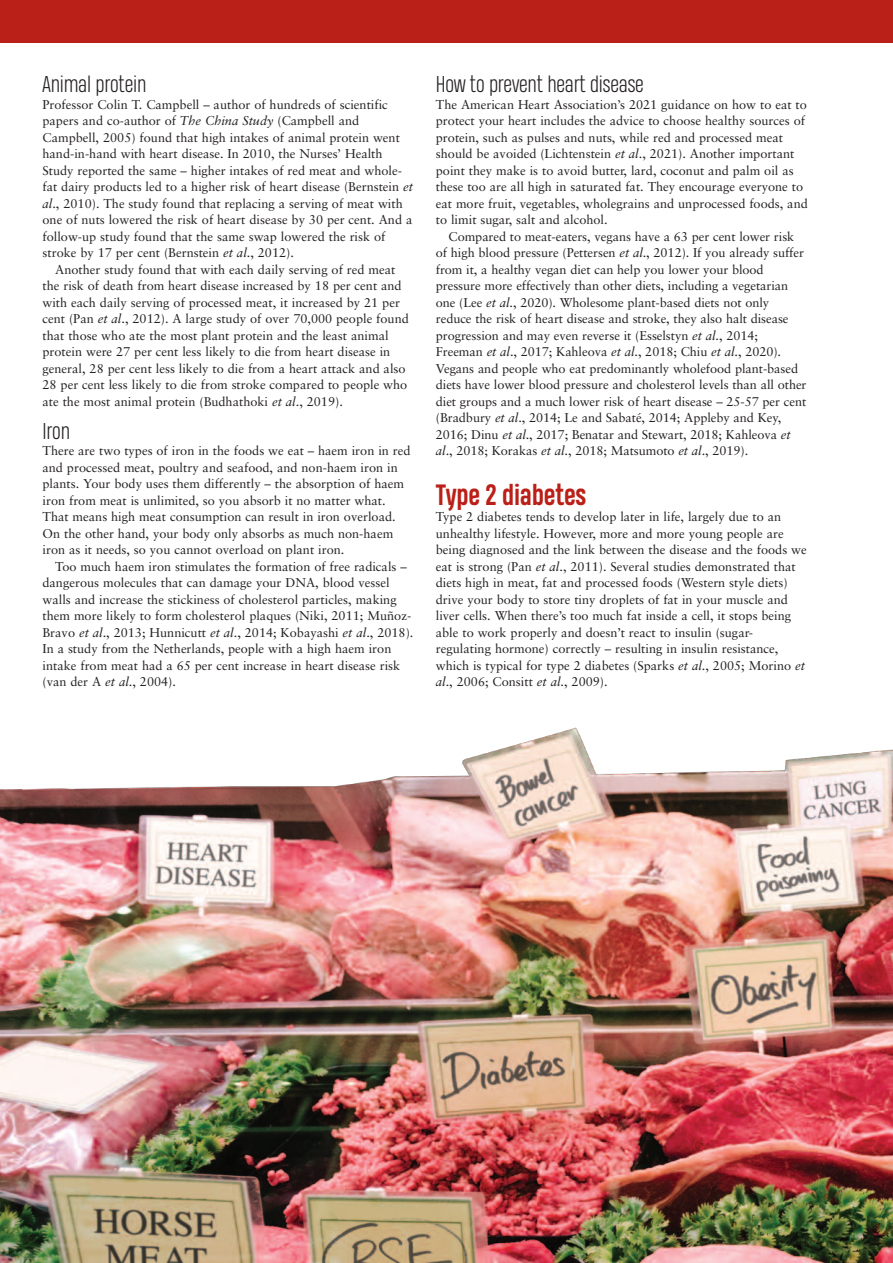
<style>
.page{position:relative;width:893px;height:1263px;background:#fff}
.page>*{position:absolute;margin:0;border:0;box-sizing:border-box;transform-origin:0 0}
.t1{font:700 27px "Heading Pro";letter-spacing:-.01em;color:#bb2018}
.t2{font:300 21px "Heading Pro";letter-spacing:-.01em;color:#231f20}
.t3{font:12.75px/16.5px "Sabon";color:#231f20}
.s1{font-style:italic}
</style>
<div class="page">
<img style="left:0;top:727px;width:893px;height:536px">
<div style="left:0;top:0;width:893px;height:43px;background:#bb2018"></div>
<h2 class="t2" style="left:43px;top:72px;width:106px">Animal protein</h2>
<p class="t3" style="left:43px;top:97px;width:372px">Professor Colin T. Campbell – author of hundreds of scientific papers and co-author of <span class="s1">The China Study</span> (Campbell and Campbell, 2005) found that high intakes of animal protein went hand-in-hand with heart disease. In 2010, the Nurses’ Health Study reported the same – higher intakes of red meat and whole&shy;fat dairy products led to a higher risk of heart disease (Bernstein <span class="s1">et al</span>., 2010). The study found that replacing a serving of meat with one of nuts lowered the risk of heart disease by 30 per cent. And a follow-up study found that the same swap lowered the risk of stroke by 17 per cent (Bernstein <span class="s1">et al</span>., 2012).</p>
<p class="t3" style="left:43px;top:262px;width:368px;text-indent:13px">Another study found that with each daily serving of red meat the risk of death from heart disease increased by 18 per cent and with each daily serving of processed meat, it increased by 21 per cent (Pan <span class="s1">et al</span>., 2012). A large study of over 70,000 people found that those who ate the most plant protein and the least animal protein were 27 per cent less likely to die from heart disease in general, 28 per cent less likely to die from a heart attack and also 28 per cent less likely to die from stroke compared to people who ate the most animal protein (Budhathoki <span class="s1">et al</span>., 2019).</p>
<h2 class="t2" style="left:43px;top:419px;width:29px">Iron</h2>
<p class="t3" style="left:43px;top:443px;width:370px">There are two types of iron in the foods we eat – haem iron in red and processed meat, poultry and seafood, and non-haem iron in plants. Your body uses them differently – the absorption of haem iron from meat is unlimited, so you absorb it no matter what.<br>That means high meat consumption can result in iron overload.<br>On the other hand, your body only absorbs as much non-haem iron as it needs, so you cannot overload on plant iron.</p>
<p class="t3" style="left:43px;top:559px;width:372px;text-indent:13px">Too much haem iron stimulates the formation of free radicals – dangerous molecules that can damage your DNA, blood vessel walls and increase the stickiness of cholesterol particles, making them more likely to form cholesterol plaques (Niki, 2011; Muñoz-Bravo <span class="s1">et al</span>., 2013; Hunnicutt <span class="s1">et al</span>., 2014; Kobayashi <span class="s1">et al</span>., 2018).<br>In a study from the Netherlands, people with a high haem iron intake from meat had a 65 per cent increase in heart disease risk (van der A <span class="s1">et al</span>., 2004).</p>
<h2 class="t2" style="left:436px;top:72px;width:209px">How to prevent heart disease</h2>
<p class="t3" style="left:436px;top:97px;width:373px">The American Heart Association’s 2021 guidance on how to eat to protect your heart includes the advice to choose healthy sources of protein, such as pulses and nuts, while red and processed meat should be avoided (Lichtenstein <span class="s1">et al</span>., 2021). Another important point they make is to avoid butter, lard, coconut and palm oil as these too are all high in saturated fat. They encourage everyone to eat more fruit, vegetables, wholegrains and unprocessed foods, and to limit sugar, salt and alcohol.</p>
<p class="t3" style="left:436px;top:229px;width:372px;text-indent:13px">Compared to meat-eaters, vegans have a 63 per cent lower risk of high blood pressure (Pettersen <span class="s1">et al</span>., 2012). If you already suffer from it, a healthy vegan diet can help you lower your blood pressure more effectively than other diets, including a vegetarian one (Lee <span class="s1">et al</span>., 2020). Wholesome plant-based diets not only reduce the risk of heart disease and stroke, they also halt disease progression and may even reverse it (Esselstyn <span class="s1">et al</span>., 2014; Freeman <span class="s1">et al</span>., 2017; Kahleova <span class="s1">et al</span>., 2018; Chiu <span class="s1">et al</span>., 2020).<br>Vegans and people who eat predominantly wholefood plant-based diets have lower blood pressure and cholesterol levels than all other diet groups and a much lower risk of heart disease – 25-57 per cent (Bradbury <span class="s1">et al</span>., 2014; Le and Sabaté, 2014; Appleby and Key, 2016; Dinu <span class="s1">et al</span>., 2017; Benatar and Stewart, 2018; Kahleova <span class="s1">et al</span>., 2018; Korakas <span class="s1">et al</span>., 2018; Matsumoto <span class="s1">et al</span>., 2019).</p>
<h1 class="t1" style="left:436px;top:479px;width:152px">Type 2 diabetes</h1>
<p class="t3" style="left:436px;top:509px;width:372px">Type 2 diabetes tends to develop later in life, largely due to an unhealthy lifestyle. However, more and more young people are being diagnosed and the link between the disease and the foods we eat is strong (Pan <span class="s1">et al</span>., 2011). Several studies demonstrated that diets high in meat, fat and processed foods (Western style diets) drive your body to store tiny droplets of fat in your muscle and liver cells. When there’s too much fat inside a cell, it stops being able to work properly and doesn’t react to insulin (sugar&shy;regulating hormone) correctly – resulting in insulin resistance, which is typical for type 2 diabetes (Sparks <span class="s1">et al</span>., 2005; Morino <span class="s1">et al</span>., 2006; Consitt <span class="s1">et al</span>., 2009).</p>
</div>
